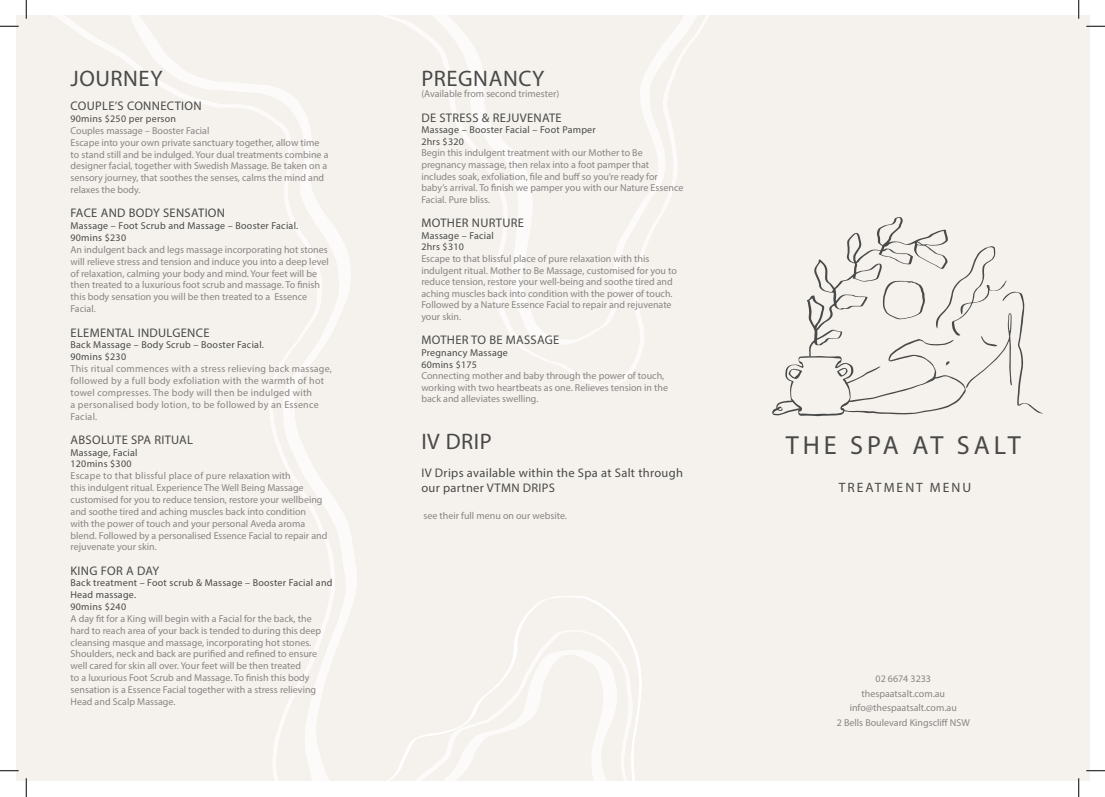
<style>
.page{position:relative;width:1105px;height:797px;background:#fff}
.page>*{position:absolute;margin:0;border:0;box-sizing:border-box;transform-origin:0 0}
.t1{font:26.25px "Myriad Pro";letter-spacing:.15em;color:#484948}
.t2{font:22.5px "Myriad Pro";letter-spacing:.025em;color:#484948}
.t3{font:13.5px "Myriad Pro";letter-spacing:.15em;color:#484948}
.sub_heading{font:12.5px/15px "Myriad Pro";letter-spacing:.025em;color:#484948}
.sub_heading-2{font:10px/11.9px "Myriad Pro";color:#888484}
.sub_heading-3{font:10px/11.9px "Myriad Pro";letter-spacing:.025em;color:#484948}
.sub_heading-4{font:10px/11.9px "Myriad Pro";letter-spacing:.025em;color:#888484}
</style>
<div class="page">
<div style="left:358px;top:16px;width:731px;height:765px;background:#f5f2ed"></div>
<svg style="left:772px;top:217px;width:271px;height:199px;background:#e9e6e1"></svg>
<svg style="left:335px;top:16px;width:23px;height:765px;fill:#f5f2ed"></svg>
<div style="left:16px;top:16px;width:319px;height:765px;background:#f5f2ed"></div>
<svg style="left:365px;top:595px;width:284px;height:186px;background:#f5f3ee"></svg>
<svg style="left:337px;top:16px;width:381px;height:372px;background:#f5f2ee"></svg>
<svg style="left:0;top:25px;width:19px;height:2px"></svg>
<svg style="left:1086px;top:25px;width:19px;height:2px"></svg>
<svg style="left:0;top:770px;width:19px;height:1px"></svg>
<svg style="left:1086px;top:770px;width:19px;height:1px"></svg>
<svg style="left:25px;top:0;width:2px;height:19px"></svg>
<svg style="left:25px;top:778px;width:2px;height:19px"></svg>
<svg style="left:1078px;top:0;width:1px;height:19px"></svg>
<svg style="left:1078px;top:778px;width:1px;height:19px"></svg>
<h1 class="t2" style="left:71px;top:64px;width:93px">JOURNEY</h1>
<p class="sub_heading" style="left:71px;top:98px;width:133px">COUPLE’S CONNECTION</p>
<p class="sub_heading-3" style="left:71px;top:112px;width:107px">90mins $250 per person</p>
<p class="sub_heading-2" style="left:71px;top:124px;width:140px">Couples massage – Booster Facial</p>
<p class="sub_heading-2" style="left:71px;top:136px;width:260px">Escape into your own private sanctuary together, allow time to stand still and be indulged. Your dual treatments combine a designer facial, together with Swedish Massage. Be taken on a sensory journey, that soothes the senses, calms the mind and relaxes the body.</p>
<p class="sub_heading" style="left:71px;top:205px;width:156px">FACE AND BODY SENSATION</p>
<p class="sub_heading-3" style="left:71px;top:220px;width:229px">Massage – Foot Scrub and Massage – Booster Facial.<br>90mins $230</p>
<p class="sub_heading-2" style="left:71px;top:243px;width:260px">An indulgent back and legs massage incorporating hot stones will relieve stress and tension and induce you into a deep level of relaxation, calming your body and mind. Your feet will be then treated to a luxurious foot scrub and massage. To finish this body sensation you will be then treated to a Essence Facial.</p>
<p class="sub_heading" style="left:71px;top:325px;width:140px">ELEMENTAL INDULGENCE</p>
<p class="sub_heading-3" style="left:71px;top:339px;width:195px">Back Massage – Body Scrub – Booster Facial.<br>90mins $230</p>
<p class="sub_heading-4" style="left:71px;top:362px;width:263px">This ritual commences with a stress relieving back massage, followed by a full body exfoliation with the warmth of hot towel compresses. The body will then be indulged with<br>a personalised body lotion, to be followed by an Essence Facial.</p>
<p class="sub_heading" style="left:71px;top:432px;width:124px">ABSOLUTE SPA RITUAL</p>
<p class="sub_heading-3" style="left:71px;top:446px;width:69px">Massage, Facial<br>120mins $300</p>
<p class="sub_heading-2" style="left:71px;top:470px;width:258px">Escape to that blissful place of pure relaxation with<br>this indulgent ritual. Experience The Well Being Massage customised for you to reduce tension, restore your wellbeing and soothe tired and aching muscles back into condition<br>with the power of touch and your personal Aveda aroma blend. Followed by a personalised Essence Facial to repair and rejuvenate your skin.</p>
<p class="sub_heading" style="left:71px;top:563px;width:90px">KING FOR A DAY</p>
<p class="sub_heading-3" style="left:71px;top:577px;width:263px">Back treatment – Foot scrub &amp; Massage – Booster Facial and<br>Head massage.<br>90mins $240</p>
<p class="sub_heading-2" style="left:71px;top:612px;width:252px">A day fit for a King will begin with a Facial for the back, the hard to reach area of your back is tended to during this deep cleansing masque and massage, incorporating hot stones.<br>Shoulders, neck and back are purified and refined to ensure well cared for skin all over. Your feet will be then treated<br>to a luxurious Foot Scrub and Massage. To finish this body sensation is a Essence Facial together with a stress relieving Head and Scalp Massage.</p>
<h1 class="t2" style="left:421px;top:64px;width:124px">PREGNANCY</h1>
<p class="sub_heading-2" style="left:421px;top:88px;width:139px">(Available from second trimester)</p>
<p class="sub_heading" style="left:421px;top:110px;width:142px">DE STRESS &amp; REJUVENATE</p>
<p class="sub_heading-3" style="left:421px;top:124px;width:176px">Massage – Booster Facial – Foot Pamper</p>
<p class="sub_heading-3" style="left:421px;top:135px;width:44px">2hrs $320</p>
<p class="sub_heading-2" style="left:421px;top:147px;width:264px">Begin this indulgent treatment with our Mother to Be pregnancy massage, then relax into a foot pamper that includes soak, exfoliation, file and buff so you’re ready for baby’s arrival. To finish we pamper you with our Nature Essence Facial. Pure bliss.</p>
<p class="sub_heading" style="left:421px;top:215px;width:104px">MOTHER NURTURE</p>
<p class="sub_heading-3" style="left:421px;top:229px;width:74px">Massage – Facial</p>
<p class="sub_heading-3" style="left:421px;top:241px;width:44px">2hrs $310</p>
<p class="sub_heading-2" style="left:421px;top:253px;width:257px">Escape to that blissful place of pure relaxation with this indulgent ritual. Mother to Be Massage, customised for you to reduce tension, restore your well-being and soothe tired and aching muscles back into condition with the power of touch.<br>Followed by a Nature Essence Facial to repair and rejuvenate your skin.</p>
<p class="sub_heading" style="left:421px;top:332px;width:139px">MOTHER TO BE MASSAGE</p>
<p class="sub_heading-3" style="left:421px;top:346px;width:88px">Pregnancy Massage</p>
<p class="sub_heading-3" style="left:421px;top:358px;width:57px">60mins $175</p>
<p class="sub_heading-2" style="left:421px;top:370px;width:248px">Connecting mother and baby through the power of touch, working with two heartbeats as one. Relieves tension in the back and alleviates swelling.</p>
<h1 class="t2" style="left:421px;top:428px;width:72px">IV DRIP</h1>
<p class="sub_heading" style="left:421px;top:465px;width:263px">IV Drips available within the Spa at Salt through our partner VTMN DRIPS</p>
<p class="sub_heading-2" style="left:423px;top:509px;width:145px">see their full menu on our website.</p>
<p class="t1" style="left:786px;top:429px;width:236px">THE SPA AT SALT</p>
<p class="t3" style="left:839px;top:479px;width:134px">TREATMENT MENU</p>
<p class="sub_heading-2" style="left:875px;top:672px;width:57px">02 6674 3233</p>
<p class="sub_heading-2" style="left:861px;top:687px;width:85px">thespaatsalt.com.au</p>
<p class="sub_heading-2" style="left:850px;top:701px;width:109px">info@thespaatsalt.com.au</p>
<p class="sub_heading-2" style="left:837px;top:716px;width:134px">2 Bells Boulevard Kingscliff NSW</p>
</div>
